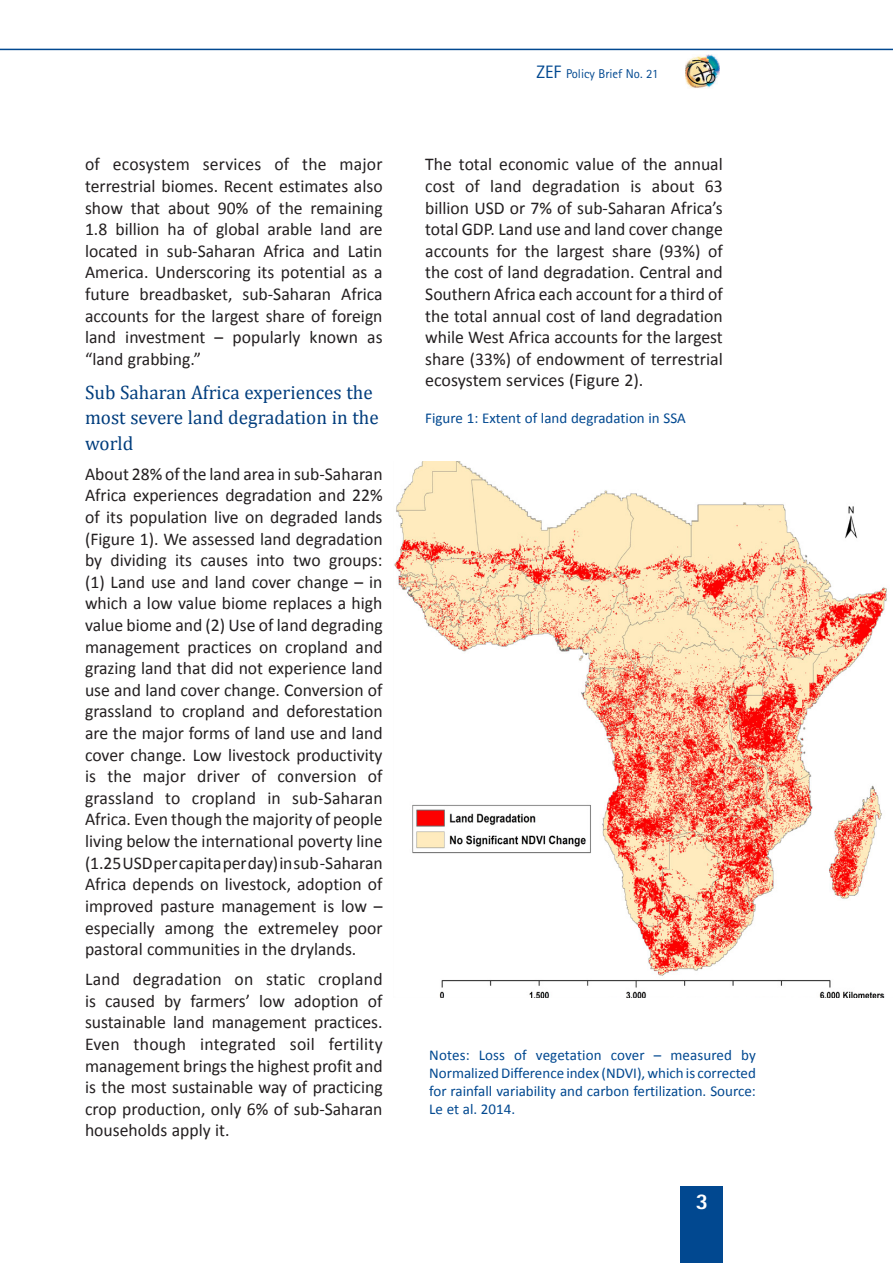
<style>
.page{position:relative;width:893px;height:1263px;background:#fff}
.page>*{position:absolute;margin:0;border:0;box-sizing:border-box;transform-origin:0 0}
.t1{font:800 22.5px "Rotis Sans Serif Std";color:#fff}
.Policy_Brief_U1{font:19.5px/25.5px "Cambria";color:#013d7d}
.Policy_Brief_Bodytex{font:18px/21.6px "Calibri";color:#231f20;text-align:justify}
.Policy_Brief_BU{font:15px/18px "Calibri";color:#014890;text-align:justify}
.t2{font:12.75px "Rotis Sans Serif Std";color:#014890}
.s1{font-size:18px}
</style>
<div class="page">
<div style="left:680px;top:1186px;width:43px;height:77px;background:#014890"></div>
<hr style="left:0;top:49px;width:893px;height:1px;background:#014890">
<img style="left:685px;top:55px;width:34px;height:33px">
<img style="left:394px;top:461px;width:493px;height:537px">
<p class="Policy_Brief_Bodytex" style="left:85px;top:154px;width:299px">of ecosystem services of the major terrestrial biomes. Recent estimates also show that about 90% of the remaining 1.8 billion ha of global arable land are located in sub-Saharan Africa and Latin America. Underscoring its potential as a future breadbasket, sub-Saharan Africa accounts for the largest share of foreign land investment – popularly known as “land grabbing.”</p>
<p class="Policy_Brief_U1" style="left:85px;top:379px;width:295px">Sub Saharan Africa experiences the most severe land degradation in the world</p>
<p class="Policy_Brief_Bodytex" style="left:85px;top:463px;width:299px">About 28% of the land area in sub-Saharan Africa experiences degradation and 22% of its population live on degraded lands (Figure 1). We assessed land degradation by dividing its causes into two groups: (1) Land use and land cover change – in which a low value biome replaces a high value biome and (2) Use of land degrading management practices on cropland and grazing land that did not experience land use and land cover change. Conversion of grassland to cropland and deforestation are the major forms of land use and land cover change. Low livestock productivity is the major driver of conversion of grassland to cropland in sub-Saharan Africa. Even though the majority of people living below the international poverty line (1.25 USD per capita per day) in sub -Saharan Africa depends on livestock, adoption of improved pasture management is low – especially among the extremeley poor pastoral communities in the drylands.</p>
<p class="Policy_Brief_Bodytex" style="left:85px;top:968px;width:299px">Land degradation on static cropland is caused by farmers’ low adoption of sustainable land management practices.<br>Even though integrated soil fertility management brings the highest profit and is the most sustainable way of practicing crop production, only 6% of sub-Saharan households apply it.</p>
<p class="t2" style="left:536px;top:66px;width:124px"><span class="s1">ZEF</span> Policy Brief No. 21</p>
<p class="Policy_Brief_Bodytex" style="left:425px;top:154px;width:299px">The total economic value of the annual cost of land degradation is about 63 billion USD or 7% of sub-Saharan Africa’s total GDP. Land use and land cover change accounts for the largest share (93%) of the cost of land degradation. Central and Southern Africa each account for a third of the total annual cost of land degradation while West Africa accounts for the largest share (33%) of endowment of terrestrial ecosystem services (Figure 2).</p>
<p class="Policy_Brief_BU" style="left:425px;top:409px;width:262px">Figure 1: Extent of land degradation in SSA</p>
<p class="Policy_Brief_BU" style="left:429px;top:1046px;width:328px">Notes: Loss of vegetation cover – measured by Normalized Difference index (NDVI), which is corrected for rainfall variability and carbon fertilization. Source:<br>Le et al. 2014.</p>
<p class="t1" style="left:696px;top:1186px;width:14px">3</p>
</div>
